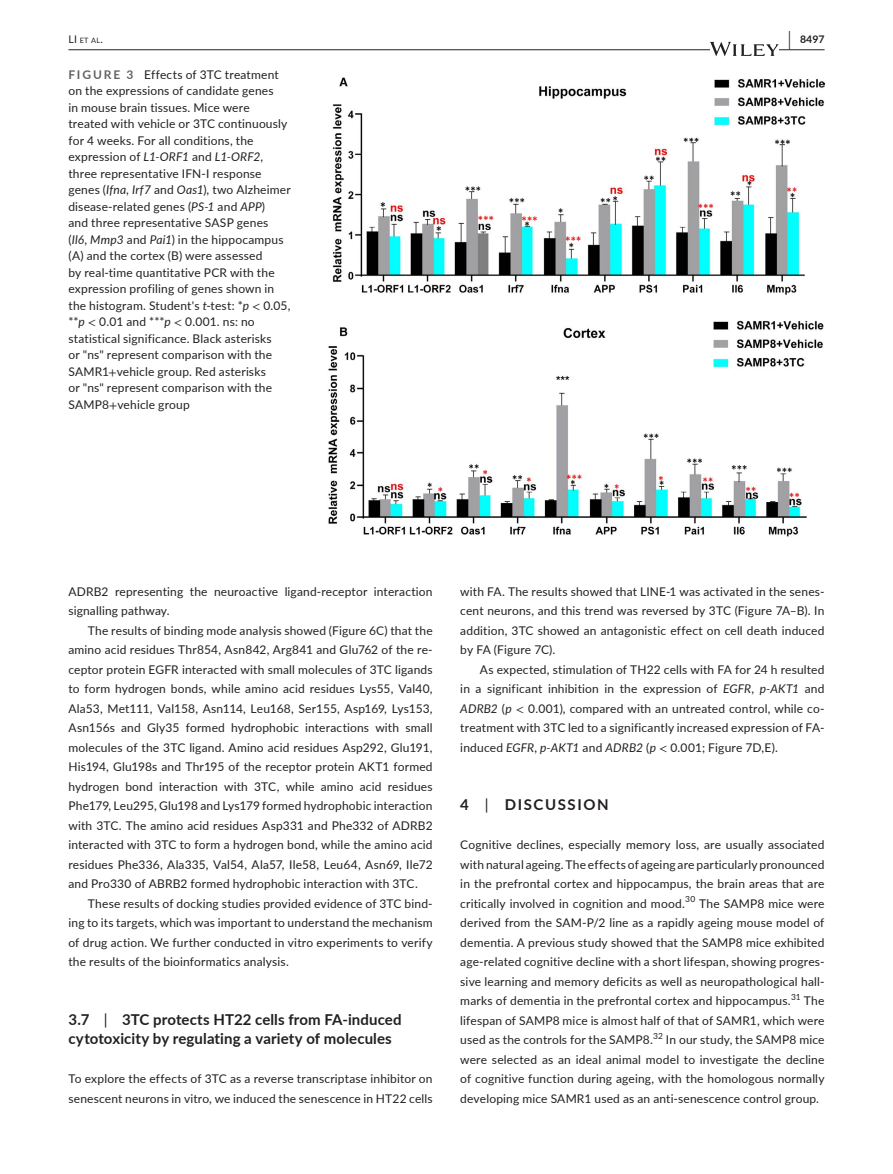
<style>
.page{position:relative;width:893px;height:1174px;background:#fff}
.page>*{position:absolute;margin:0;border:0;box-sizing:border-box;transform-origin:0 0}
.t1{font:700 15px/19.5px "Lato";letter-spacing:.005em;color:#231f20}
.t2{font:700 15px "Lato";letter-spacing:.11em;color:#231f20}
.t3{font:12px/19.5px "Lato";letter-spacing:.015em;color:#231f20;text-align:justify}
.t4{font:700 10.5px "Lato";color:#231f20}
.t5{font:8.4px "Lato";color:#231f20}
.t6{font:7.35px "Lato";color:#231f20}
.s1{font-size:10.5px}
.s2{font-size:19.5px}
.s3{font-weight:700;color:#636366}
.s4{font-style:italic}
.s5{font-family:"STIX"}
.s6{font-weight:400}
</style>
<div class="page">
<hr style="left:68px;top:49px;width:756px;height:1px;background:#231f20">
<svg style="left:710px;top:42px;width:69px;height:14px"></svg>
<img style="left:328px;top:77px;width:496px;height:459px">
<p class="t6" style="left:68px;top:35px;width:36px"><span class="s1">LI</span> et al<span class="s1">.</span></p>
<p class="t4" style="left:789px;top:31px;width:37px"><span class="s2">|</span> 8497</p>
<p class="t3" style="left:68px;top:66px;width:224px;line-height:16.5px;text-align:left"><span class="s3">FIGURE 3</span> Effects of 3TC treatment on the expressions of candidate genes<br>in mouse brain tissues. Mice were treated with vehicle or 3TC continuously for 4 weeks. For all conditions, the expression of <span class="s4">L1-ORF1</span> and <span class="s4">L1-ORF2</span>, three representative IFN-I response genes (<span class="s4">Ifna</span>, <span class="s4">Irf7</span> and <span class="s4">Oas1</span>), two Alzheimer disease-related genes (<span class="s4">PS-1</span> and <span class="s4">APP</span>)<br>and three representative SASP genes<br>(<span class="s4">Il6</span>, <span class="s4">Mmp3</span> and <span class="s4">Pai1</span>) in the hippocampus (A) and the cortex (B) were assessed<br>by real-time quantitative PCR with the expression profiling of genes shown in the histogram. Student's <span class="s4">t</span>-test: *<span class="s4">p</span> <span class="s5">&lt;</span> 0.05, **<span class="s4">p</span> <span class="s5">&lt;</span> 0.01 and ***<span class="s4">p</span> <span class="s5">&lt;</span> 0.001. ns: no statistical significance. Black asterisks<br>or "ns" represent comparison with the SAMR1<span class="s5">+</span>vehicle group. Red asterisks<br>or "ns" represent comparison with the SAMP8<span class="s5">+</span>vehicle group</p>
<p class="t3" style="left:68px;top:581px;width:366px">ADRB2 representing the neuroactive ligand-receptor interaction signalling pathway.</p>
<p class="t3" style="left:68px;top:620px;width:366px;text-indent:20px">The results of binding mode analysis showed (Figure 6C) that the amino acid residues Thr854, Asn842, Arg841 and Glu762 of the re&shy;ceptor protein EGFR interacted with small molecules of 3TC ligands to form hydrogen bonds, while amino acid residues Lys55, Val40, Ala53, Met111, Val158, Asn114, Leu168, Ser155, Asp169, Lys153, Asn156s and Gly35 formed hydrophobic interactions with small molecules of the 3TC ligand. Amino acid residues Asp292, Glu191, His194, Glu198s and Thr195 of the receptor protein AKT1 formed hydrogen bond interaction with 3TC, while amino acid residues Phe179, Leu295, Glu198 and Lys179 formed hydrophobic interaction with 3TC. The amino acid residues Asp331 and Phe332 of ADRB2 interacted with 3TC to form a hydrogen bond, while the amino acid residues Phe336, Ala335, Val54, Ala57, Ile58, Leu64, Asn69, Ile72 and Pro330 of ABRB2 formed hydrophobic interaction with 3TC.</p>
<p class="t3" style="left:68px;top:893px;width:366px;text-indent:20px">These results of docking studies provided evidence of 3TC bind&shy;ing to its targets, which was important to understand the mechanism of drug action. We further conducted in vitro experiments to verify the results of the bioinformatics analysis.</p>
<p class="t1" style="left:68px;top:1009px;width:335px">3.7 <span class="s6">|</span> 3TC protects HT22 cells from FA-induced cytotoxicity by regulating a variety of molecules</p>
<p class="t3" style="left:68px;top:1068px;width:366px">To explore the effects of 3TC as a reverse transcriptase inhibitor on senescent neurons in vitro, we induced the senescence in HT22 cells</p>
<p class="t3" style="left:460px;top:581px;width:366px">with FA. The results showed that LINE-1 was activated in the senes&shy;cent neurons, and this trend was reversed by 3TC (Figure 7A–B). In addition, 3TC showed an antagonistic effect on cell death induced by FA (Figure 7C).</p>
<p class="t3" style="left:460px;top:659px;width:366px;text-indent:20px">As expected, stimulation of TH22 cells with FA for 24 h resulted in a significant inhibition in the expression of <span class="s4">EGFR</span>, <span class="s4">p-AKT1</span> and <span class="s4">ADRB2</span> (<span class="s4">p</span> <span class="s5">&lt;</span> 0.001), compared with an untreated control, while co&shy;treatment with 3TC led to a significantly increased expression of FA&shy;induced <span class="s4">EGFR, p-AKT1</span> and <span class="s4">ADRB2</span> (<span class="s4">p</span> <span class="s5">&lt;</span> 0.001; Figure 7D,E).</p>
<p class="t2" style="left:460px;top:794px;width:150px">4 <span class="s6">|</span> DISCUSSION</p>
<p class="t3" style="left:460px;top:834px;width:366px">Cognitive declines, especially memory loss, are usually associated with natural ageing. The effects of ageing are particularly pronounced in the prefrontal cortex and hippocampus, the brain areas that are critically involved in cognition and mood.</p>
<p class="t5" style="left:685px;top:893px;width:12px">30</p>
<p class="t3" style="left:460px;top:893px;width:366px;text-indent:239px">The SAMP8 mice were derived from the SAM-P/2 line as a rapidly ageing mouse model of dementia. A previous study showed that the SAMP8 mice exhibited age-related cognitive decline with a short lifespan, showing progres&shy;sive learning and memory deficits as well as neuropathological hall&shy;marks of dementia in the prefrontal cortex and hippocampus.<sup>31</sup> The lifespan of SAMP8 mice is almost half of that of SAMR1, which were used as the controls for the SAMP8.<sup>32</sup> In our study, the SAMP8 mice were selected as an ideal animal model to investigate the decline of cognitive function during ageing, with the homologous normally developing mice SAMR1 used as an anti-senescence control group.</p>
</div>
